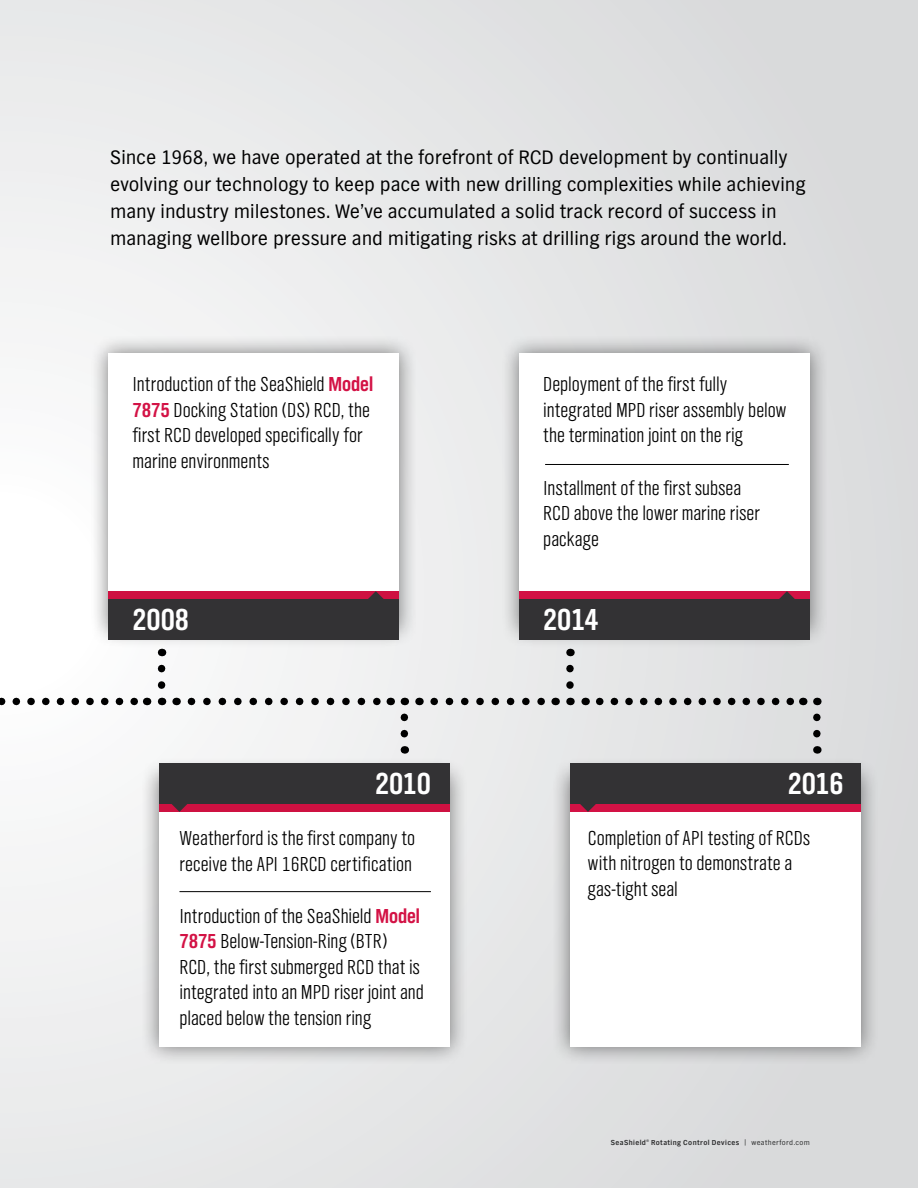
<style>
.page{position:relative;width:918px;height:1188px;background:#fff}
.page>*{position:absolute;margin:0;border:0;box-sizing:border-box;transform-origin:0 0}
.t1{font:31.5px "TV Nord EF Bold Con";letter-spacing:-.01em;color:#fff}
.t2{font:21px/25.5px "TV Nord EF Light Con";letter-spacing:.005em;color:#000}
.t3{font:20.25px/27px "TV Nord EF";letter-spacing:-.005em;color:#000}
.t4{font:700 7.5px "TV Nord EF";letter-spacing:.055em;color:#333334}
.s1{font-family:"TV Nord EF Bold Con";color:#d31245}
.s2{font-weight:400}
</style>
<div class="page">
<div style="left:0;top:0;width:918px;height:1188px;background:linear-gradient(to right,#f4f4f5,#d8d9da)"></div>
<div style="left:500px;top:334px;width:329px;height:315px;background:#000;opacity:.5"></div>
<div style="left:519px;top:353px;width:291px;height:277px;background:#fff"></div>
<div style="left:519px;top:591px;width:291px;height:8px;background:#d31245"></div>
<div style="left:519px;top:599px;width:291px;height:41px;background:#333234"></div>
<svg style="left:779px;top:591px;width:16px;height:8px"></svg>
<div style="left:140px;top:757px;width:329px;height:309px;background:#000;opacity:.5"></div>
<div style="left:159px;top:776px;width:291px;height:271px;background:#fff"></div>
<div style="left:159px;top:804px;width:291px;height:8px;background:#ce1141"></div>
<div style="left:159px;top:763px;width:291px;height:41px;background:#333234"></div>
<svg style="left:171px;top:804px;width:16px;height:8px"></svg>
<div style="left:551px;top:757px;width:329px;height:309px;background:#000;opacity:.5"></div>
<div style="left:570px;top:776px;width:291px;height:271px;background:#fff"></div>
<div style="left:570px;top:804px;width:291px;height:8px;background:#d31245"></div>
<div style="left:570px;top:763px;width:291px;height:41px;background:#333234"></div>
<svg style="left:580px;top:804px;width:16px;height:8px"></svg>
<hr style="left:545px;top:464px;width:244px;height:1px;background:#000">
<div style="left:89px;top:334px;width:329px;height:315px;background:#000;opacity:.5"></div>
<div style="left:108px;top:353px;width:291px;height:277px;background:#fff"></div>
<div style="left:108px;top:591px;width:291px;height:8px;background:#ce1141"></div>
<div style="left:108px;top:599px;width:291px;height:41px;background:#333234"></div>
<svg style="left:368px;top:591px;width:16px;height:8px"></svg>
<svg style="left:0;top:698px;width:139px;height:7px"></svg>
<svg style="left:158px;top:649px;width:7px;height:36px"></svg>
<svg style="left:191px;top:698px;width:192px;height:7px"></svg>
<svg style="left:401px;top:698px;width:7px;height:36px"></svg>
<svg style="left:434px;top:698px;width:114px;height:7px"></svg>
<svg style="left:566px;top:649px;width:8px;height:36px"></svg>
<svg style="left:600px;top:698px;width:196px;height:7px"></svg>
<svg style="left:813px;top:698px;width:8px;height:36px"></svg>
<hr style="left:179px;top:891px;width:252px;height:1px;background:#000">
<p class="t3" style="left:110px;top:144px;width:697px">Since 1968, we have operated at the forefront of RCD development by continually evolving our technology to keep pace with new drilling complexities while achieving many industry milestones. We’ve accumulated a solid track record of success in managing wellbore pressure and mitigating risks at drilling rigs around the world.</p>
<p class="t2" style="left:133px;top:372px;width:242px">Introduction of the SeaShield <span class="s1">Model<br>7875</span> Docking Station (DS) RCD, the first RCD developed specifically for marine environments</p>
<h1 class="t1" style="left:133px;top:601px;width:58px">2008</h1>
<p class="t2" style="left:543px;top:372px;width:245px">Deployment of the first fully integrated MPD riser assembly below the termination joint on the rig</p>
<p class="t2" style="left:543px;top:476px;width:218px">Installment of the first subsea<br>RCD above the lower marine riser package</p>
<h1 class="t1" style="left:543px;top:601px;width:57px">2014</h1>
<h1 class="t1" style="left:375px;top:765px;width:57px">2010</h1>
<h1 class="t1" style="left:788px;top:765px;width:57px">2016</h1>
<p class="t2" style="left:179px;top:826px;width:237px">Weatherford is the first company to receive the API 16RCD certification</p>
<p class="t2" style="left:179px;top:904px;width:246px">Introduction of the SeaShield <span class="s1">Model 7875</span> Below-Tension-Ring (BTR)<br>RCD, the first submerged RCD that is integrated into an MPD riser joint and placed below the tension ring</p>
<p class="t2" style="left:588px;top:826px;width:224px">Completion of API testing of RCDs with nitrogen to demonstrate a gas-tight seal</p>
<p class="t4" style="left:611px;top:1139px;width:201px">SeaShield<sup>®</sup> Rotating Control Devices <span class="s2">| weatherford.com</span></p>
</div>
